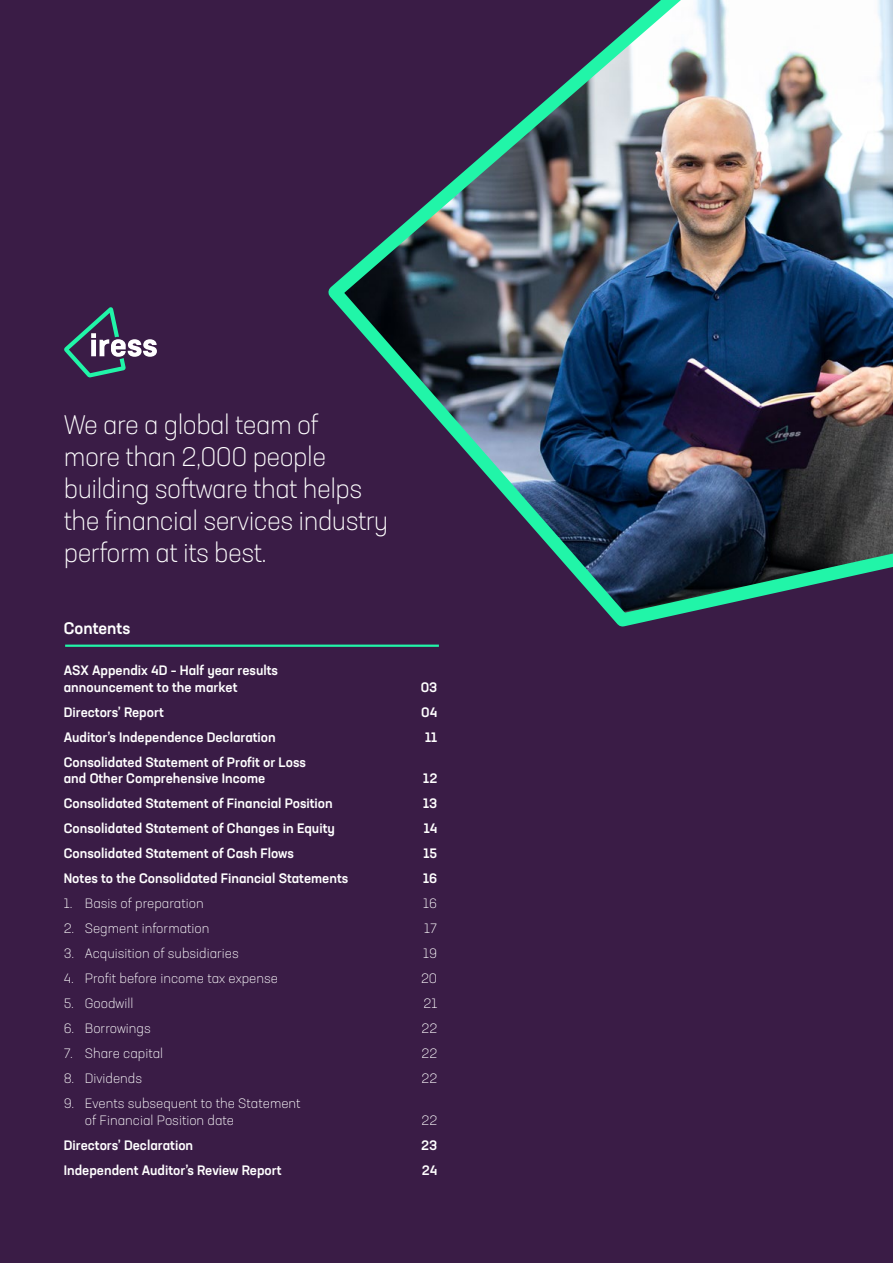
<style>
.page{position:relative;width:893px;height:1263px;background:#3a1c46}
.page>*{position:absolute;margin:0;border:0;box-sizing:border-box;transform-origin:0 0}
.t1{font:300 26.7px/32.1px "Neusa Next Std";letter-spacing:-.02em;color:#fff}
.t2{font:500 16.5px "Neusa Next Std";color:#fff}
.t3{font:500 13.5px/16.5px "Neusa Next Std";color:#fff}
.t4{font:300 13.5px/16.5px "Neusa Next Std";color:#fff}
</style>
<div class="page">
<img style="left:328px;top:0;width:565px;height:627px">
<hr style="left:65px;top:645px;width:374px;height:2px;background:#21f5a8">
<svg style="left:64px;top:307px;width:93px;height:70px"></svg>
<h1 class="t1" style="left:64px;top:408px;width:326px">We are a global team of<br>more than 2,000 people building software that helps the financial services industry perform at its best.</h1>
<p class="t2" style="left:64px;top:617px;width:68px">Contents</p>
<p class="t3" style="left:64px;top:662px;width:216px">ASX Appendix 4D – Half year results announcement to the market</p>
<p class="t3" style="left:421px;top:678px;width:18px">03</p>
<p class="t3" style="left:64px;top:703px;width:101px">Directors’ Report</p>
<p class="t3" style="left:421px;top:703px;width:18px">04</p>
<p class="t3" style="left:64px;top:728px;width:214px">Auditor’s Independence Declaration</p>
<p class="t3" style="left:425px;top:728px;width:14px">11</p>
<p class="t3" style="left:64px;top:753px;width:244px">Consolidated Statement of Profit or Loss and Other Comprehensive Income</p>
<p class="t3" style="left:423px;top:770px;width:16px">12</p>
<p class="t3" style="left:64px;top:795px;width:271px">Consolidated Statement of Financial Position</p>
<p class="t3" style="left:423px;top:795px;width:16px">13</p>
<p class="t3" style="left:64px;top:820px;width:273px">Consolidated Statement of Changes in Equity</p>
<p class="t3" style="left:424px;top:820px;width:15px">14</p>
<p class="t3" style="left:64px;top:845px;width:232px">Consolidated Statement of Cash Flows</p>
<p class="t3" style="left:423px;top:845px;width:15px">15</p>
<p class="t3" style="left:64px;top:870px;width:286px">Notes to the Consolidated Financial Statements</p>
<p class="t3" style="left:423px;top:870px;width:16px">16</p>
<p class="t4" style="left:64px;top:895px;width:141px">1. Basis of preparation</p>
<p class="t4" style="left:423px;top:895px;width:15px">16</p>
<p class="t4" style="left:64px;top:920px;width:147px">2. Segment information</p>
<p class="t4" style="left:424px;top:920px;width:15px">17</p>
<p class="t4" style="left:64px;top:945px;width:177px">3. Acquisition of subsidiaries</p>
<p class="t4" style="left:423px;top:945px;width:15px">19</p>
<p class="t4" style="left:64px;top:970px;width:216px">4. Profit before income tax expense</p>
<p class="t4" style="left:421px;top:970px;width:18px">20</p>
<p class="t4" style="left:64px;top:995px;width:71px">5. Goodwill</p>
<p class="t4" style="left:423px;top:995px;width:15px">21</p>
<p class="t4" style="left:64px;top:1020px;width:89px">6. Borrowings</p>
<p class="t4" style="left:421px;top:1020px;width:17px">22</p>
<p class="t4" style="left:64px;top:1045px;width:101px">7. Share capital</p>
<p class="t4" style="left:421px;top:1045px;width:17px">22</p>
<p class="t4" style="left:64px;top:1070px;width:80px">8. Dividends</p>
<p class="t4" style="left:421px;top:1070px;width:17px">22</p>
<p class="t4" style="left:85px;top:1095px;width:217px;text-indent:-21px">9. Events subsequent to the Statement of Financial Position date</p>
<p class="t4" style="left:421px;top:1112px;width:17px">22</p>
<p class="t3" style="left:64px;top:1136px;width:131px">Directors’ Declaration</p>
<p class="t3" style="left:421px;top:1136px;width:18px">23</p>
<p class="t3" style="left:64px;top:1161px;width:219px">Independent Auditor’s Review Report</p>
<p class="t3" style="left:422px;top:1161px;width:17px">24</p>
</div>
